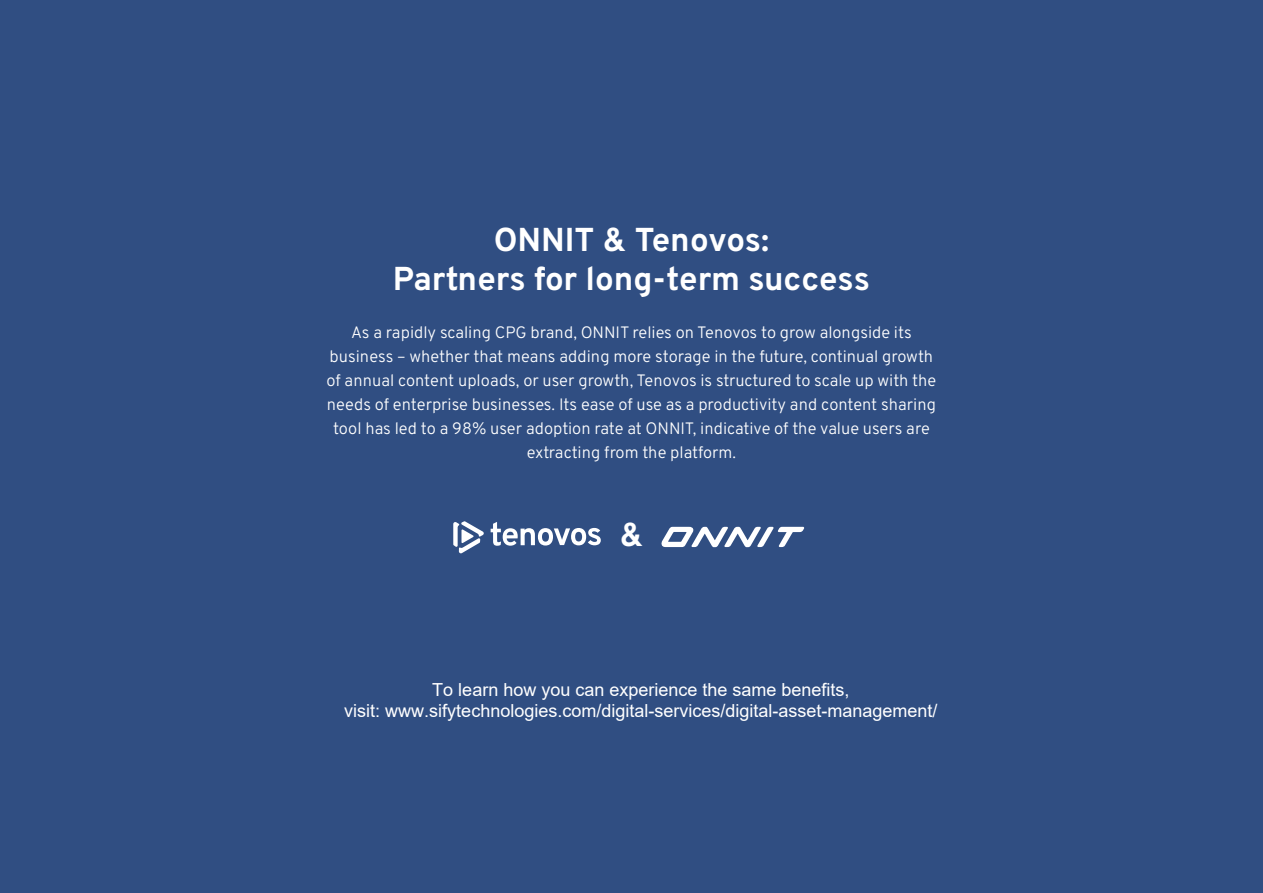
<style>
.page{position:relative;width:1263px;height:893px;background:#304e82}
.page>*{position:absolute;margin:0;border:0;box-sizing:border-box;transform-origin:0 0}
.Title_1{font:700 33.15px "Overpass";letter-spacing:-.005em;color:#fff}
.Body_text_1_-_left_j{font:700 33.15px "Overpass";color:#fff}
.t1{font:18px/21.6px "Arial";color:#fff;text-align:center}
.Body_text_1_-_left_j-2{font:16.5px/24px "Overpass";color:#fff;text-align:center}
</style>
<div class="page">
<svg style="left:491px;top:522px;width:110px;height:24px"></svg>
<svg style="left:453px;top:521px;width:31px;height:32px"></svg>
<svg style="left:661px;top:527px;width:143px;height:20px"></svg>
<p class="Title_1" style="left:494px;top:213px;width:277px">ONNIT &amp; Tenovos:</p>
<p class="Title_1" style="left:393px;top:252px;width:478px">Partners for long-term success</p>
<p class="Body_text_1_-_left_j-2" style="left:326px;top:319px;width:611px">As a rapidly scaling CPG brand, ONNIT relies on Tenovos to grow alongside its business – whether that means adding more storage in the future, continual growth of annual content uploads, or user growth, Tenovos is structured to scale up with the needs of enterprise businesses. Its ease of use as a productivity and content sharing tool has led to a 98% user adoption rate at ONNIT, indicative of the value users are extracting from the platform.</p>
<p class="Body_text_1_-_left_j" style="left:620px;top:507px;width:25px">&amp;</p>
<p class="t1" style="left:344px;top:678px;width:595px">To learn how you can experience the same benefits,<br>visit: www.sifytechnologies.com/digital-services/digital-asset-management/</p>
</div>
